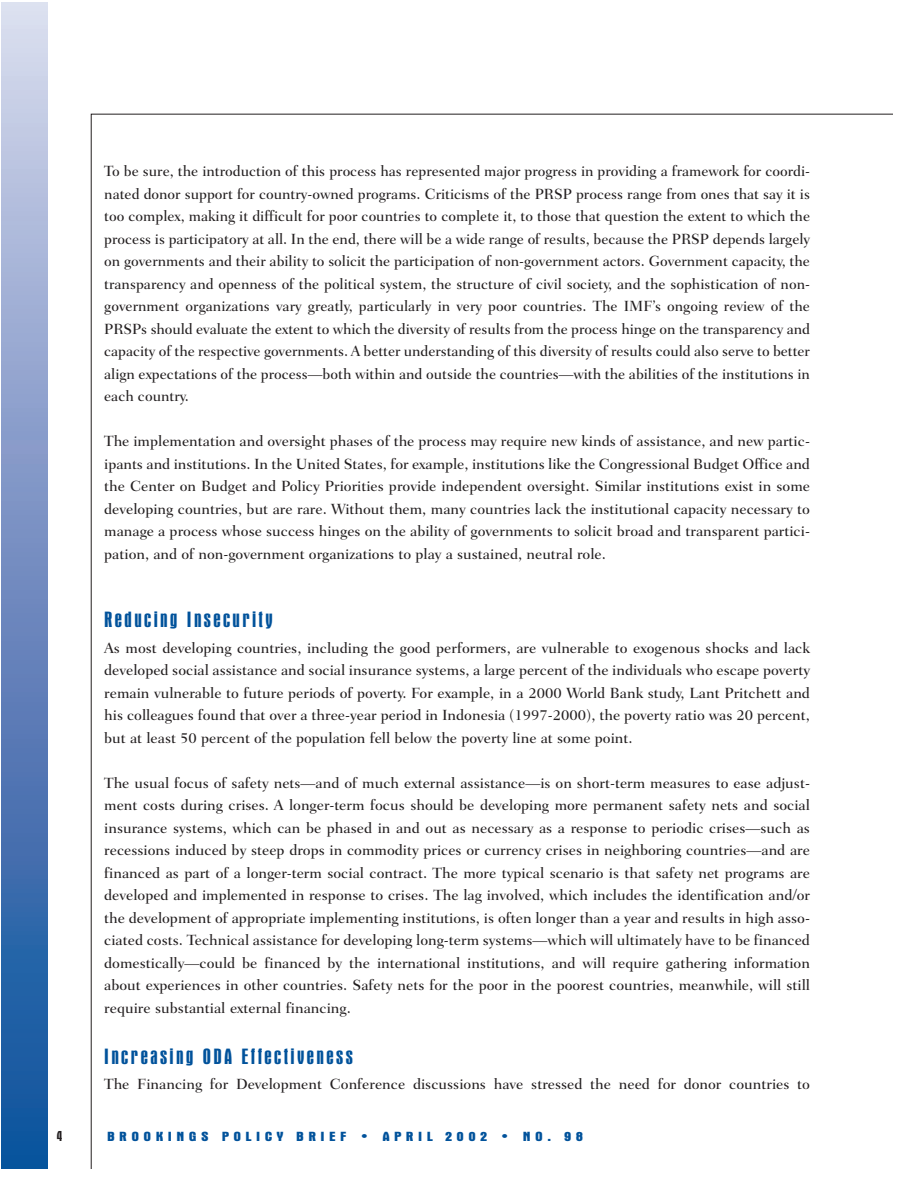
<style>
.page{position:relative;width:918px;height:1188px;background:#fff}
.page>*{position:absolute;margin:0;border:0;box-sizing:border-box;transform-origin:0 0}
.t1{font:condensed 22.5px "Aurora BT";letter-spacing:.08em;color:#01529b;scale:1.35 1}
.t2{font:500 15px/22.5px "Fairfield LH";color:#231f20;text-align:justify}
.t3{font:condensed 15px "Aurora BT";color:#231f20;scale:1.35 1}
.t4{font:700 condensed 13.5px "Aurora BT";letter-spacing:.265em;color:#01529b;scale:1.25 1}
</style>
<div class="page">
<div style="left:2px;top:2px;width:46px;height:1166px;background:linear-gradient(to bottom,#d9d5eb,#084a99)"></div>
<p class="t3" style="left:57px;top:1130px;width:6px">4</p>
<p class="t2" style="left:104px;top:161px;width:707px">To be sure, the introduction of this process has represented major progress in providing a framework for coordi&shy;nated donor support for country-owned programs. Criticisms of the PRSP process range from ones that say it is too complex, making it difficult for poor countries to complete it, to those that question the extent to which the process is participatory at all. In the end, there will be a wide range of results, because the PRSP depends largely on governments and their ability to solicit the participation of non-government actors. Government capacity, the transparency and openness of the political system, the structure of civil society, and the sophistication of non&shy;government organizations vary greatly, particularly in very poor countries. The IMF’s ongoing review of the PRSPs should evaluate the extent to which the diversity of results from the process hinge on the transparency and capacity of the respective governments. A better understanding of this diversity of results could also serve to better align expectations of the process—both within and outside the countries—with the abilities of the institutions in each country.</p>
<p class="t2" style="left:104px;top:431px;width:707px">The implementation and oversight phases of the process may require new kinds of assistance, and new partic&shy;ipants and institutions. In the United States, for example, institutions like the Congressional Budget Office and the Center on Budget and Policy Priorities provide independent oversight. Similar institutions exist in some developing countries, but are rare. Without them, many countries lack the institutional capacity necessary to manage a process whose success hinges on the ability of governments to solicit broad and transparent partici&shy;pation, and of non-government organizations to play a sustained, neutral role.</p>
<h1 class="t1" style="left:104px;top:611px;width:126px">Reducing Insecurity</h1>
<p class="t2" style="left:104px;top:638px;width:707px">As most developing countries, including the good performers, are vulnerable to exogenous shocks and lack developed social assistance and social insurance systems, a large percent of the individuals who escape poverty remain vulnerable to future periods of poverty. For example, in a 2000 World Bank study, Lant Pritchett and his colleagues found that over a three-year period in Indonesia (1997-2000), the poverty ratio was 20 percent, but at least 50 percent of the population fell below the poverty line at some point.</p>
<p class="t2" style="left:104px;top:773px;width:707px">The usual focus of safety nets—and of much external assistance—is on short-term measures to ease adjust&shy;ment costs during crises. A longer-term focus should be developing more permanent safety nets and social insurance systems, which can be phased in and out as necessary as a response to periodic crises—such as recessions induced by steep drops in commodity prices or currency crises in neighboring countries—and are financed as part of a longer-term social contract. The more typical scenario is that safety net programs are developed and implemented in response to crises. The lag involved, which includes the identification and/or the development of appropriate implementing institutions, is often longer than a year and results in high asso&shy;ciated costs. Technical assistance for developing long-term systems—which will ultimately have to be financed domestically—could be financed by the international institutions, and will require gathering information about experiences in other countries. Safety nets for the poor in the poorest countries, meanwhile, will still require substantial external financing.</p>
<h1 class="t1" style="left:104px;top:1048px;width:186px">Increasing ODA Effectiveness</h1>
<p class="t2" style="left:104px;top:1074px;width:707px">The Financing for Development Conference discussions have stressed the need for donor countries to</p>
<p class="t4" style="left:107px;top:1131px;width:382px">BROOKINGS POLICY BRIEF • APRIL 2002 • NO. 98</p>
</div>
